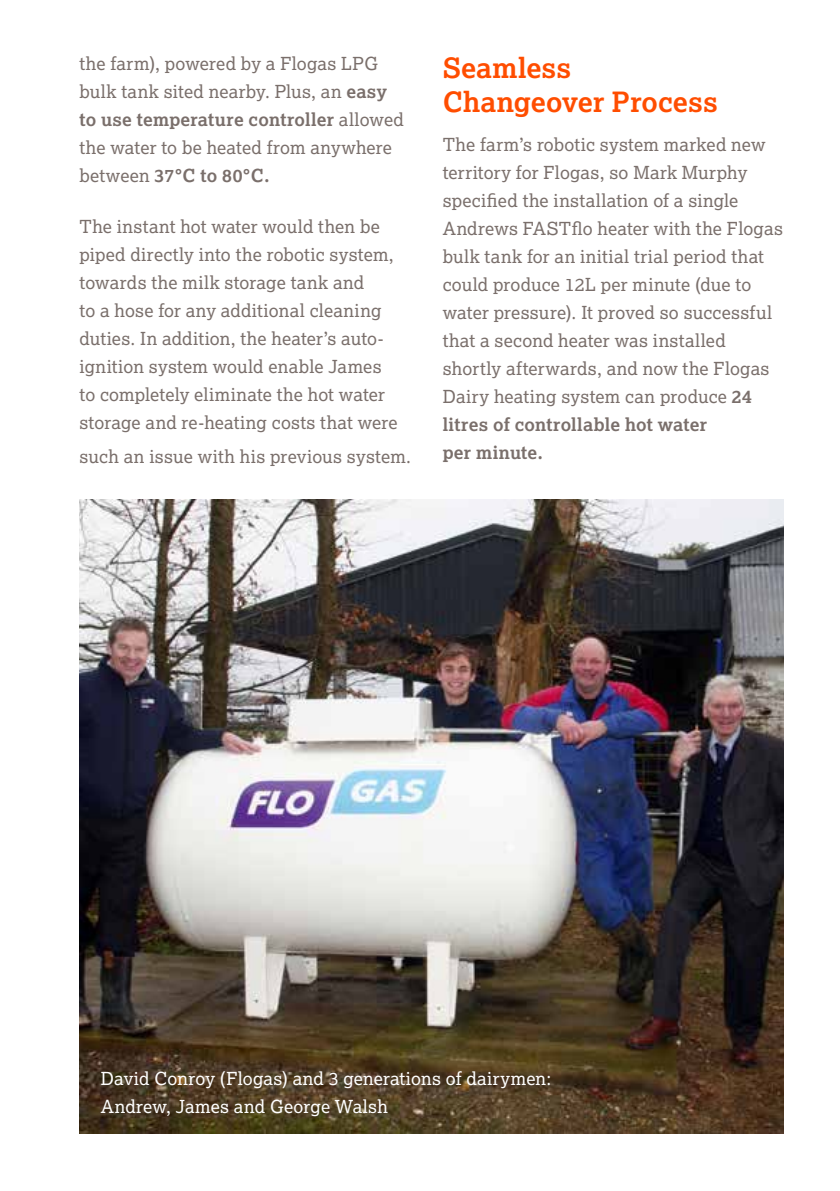
<style>
.page{position:relative;width:840px;height:1191px;background:#fff}
.page>*{position:absolute;margin:0;border:0;box-sizing:border-box;transform-origin:0 0}
.t1{font:700 28px/33.6px "Lexia";letter-spacing:.005em;color:#ff4d00}
.t2{font:18px/28px "Lexia";letter-spacing:.01em;color:#7a6f6b}
.t3{font:18px/28px "Lexia";letter-spacing:.01em;color:#fff}
.s1{font-weight:700}
</style>
<div class="page">
<img style="left:79px;top:499px;width:704px;height:634px">
<p class="t2" style="left:79px;top:49px;width:326px">the farm), powered by a Flogas LPG bulk tank sited nearby. Plus, an <span class="s1">easy to use temperature controller</span> allowed the water to be heated from anywhere between <span class="s1">37°C to 80°C.</span></p>
<p class="t2" style="left:79px;top:212px;width:319px">The instant hot water would then be piped directly into the robotic system, towards the milk storage tank and<br>to a hose for any additional cleaning duties. In addition, the heater’s auto&shy;ignition system would enable James to completely eliminate the hot water storage and re-heating costs that were</p>
<p class="t2" style="left:79px;top:442px;width:333px">such an issue with his previous system.</p>
<h1 class="t1" style="left:442px;top:50px;width:276px">Seamless<br>Changeover Process</h1>
<p class="t2" style="left:442px;top:130px;width:341px">The farm’s robotic system marked new territory for Flogas, so Mark Murphy specified the installation of a single Andrews FASTflo heater with the Flogas bulk tank for an initial trial period that could produce 12L per minute (due to water pressure). It proved so successful that a second heater was installed shortly afterwards, and now the Flogas Dairy heating system can produce <span class="s1">24 litres of controllable hot water<br>per minute.</span></p>
<p class="t3" style="left:101px;top:1064px;width:452px">David Conroy (Flogas) and 3 generations of dairymen:<br>Andrew, James and George Walsh</p>
</div>
